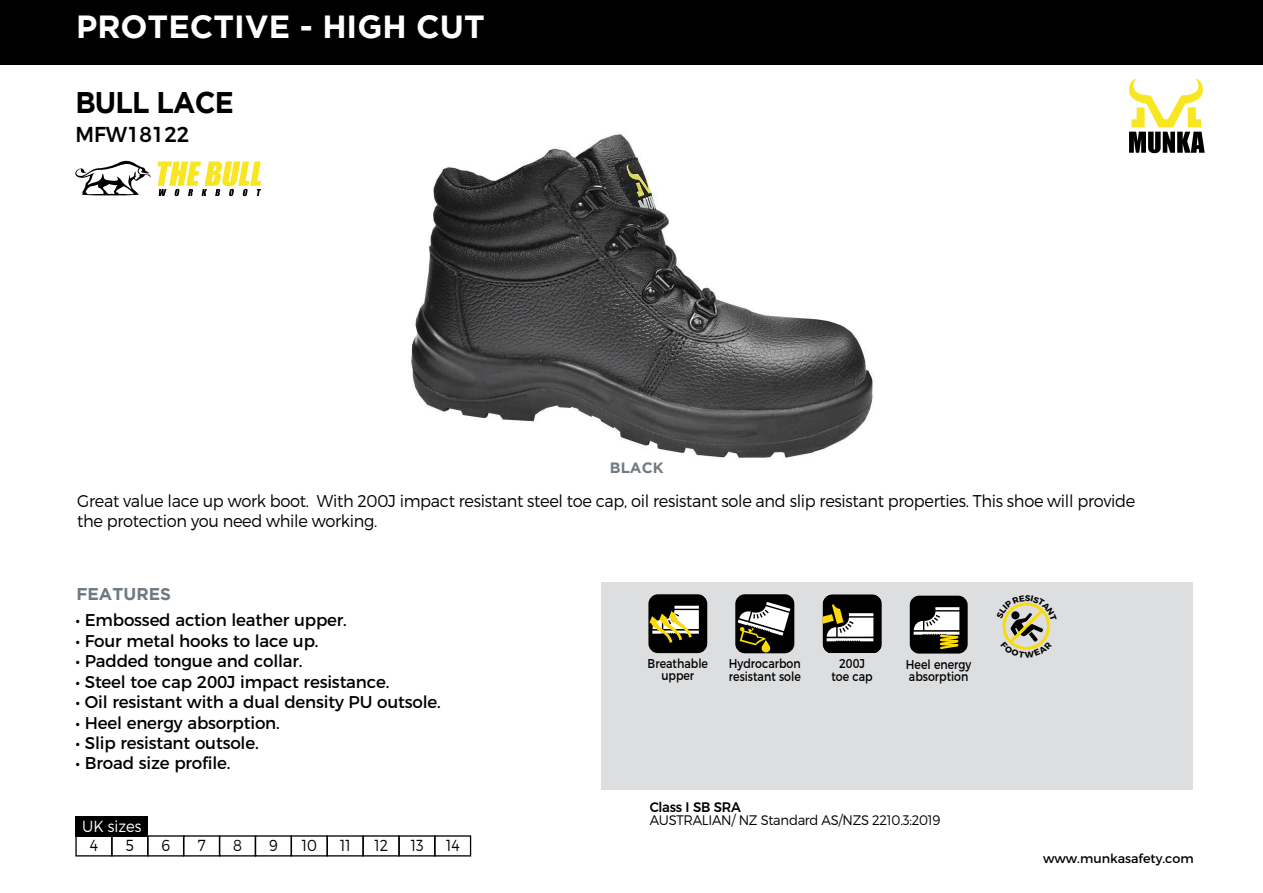
<style>
.page{position:relative;width:1263px;height:893px;background:#fff}
.page>*{position:absolute;margin:0;border:0;box-sizing:border-box;transform-origin:0 0}
.t1{font:700 31.95px "Gotham";color:#fff}
.t2{font:700 29.85px "Gotham";letter-spacing:-.03em;color:#000;scale:.95 1}
.t3{font:500 21.6px "Montserrat";color:#000;scale:.94 1}
.t4{font:17.1px "Montserrat";letter-spacing:-.01em;color:#000}
.t5{font:300 17.1px/20.4px "Montserrat";letter-spacing:-.02em;color:#000;scale:.95 1}
.t6{font:700 17.1px "Gotham";color:#707980}
.t7{font:300 15.9px "Montserrat";color:#000;scale:.9 1}
.t8{font:300 15.9px "Montserrat";color:#fff;scale:.92 1}
.t9{font:700 14.85px "Gotham";color:#717981}
.t10{font:300 13.8px "Montserrat";letter-spacing:-.02em;color:#000;scale:.95 1}
.t11{font:500 13.8px "Montserrat";letter-spacing:-.02em;color:#000;scale:.95 1}
.t12{font:12.75px/12.1px "Montserrat";color:#000;scale:.86 1}
.t13{font:12.75px "Montserrat";color:#000}
</style>
<div class="page">
<div style="left:0;top:0;width:1263px;height:65px;background:#000"></div>
<svg style="left:1129px;top:79px;width:76px;height:74px"></svg>
<img style="left:411px;top:134px;width:462px;height:324px">
<svg style="left:75px;top:160px;width:76px;height:36px"></svg>
<svg style="left:157px;top:161px;width:104px;height:35px"></svg>
<div style="left:601px;top:582px;width:591px;height:208px;background:#dddee0"></div>
<div style="left:735px;top:594px;width:59px;height:59px;background:#000;border-radius:10px"></div>
<svg style="left:738px;top:602px;width:52px;height:50px"></svg>
<svg style="left:823px;top:594px;width:58px;height:59px;background:#515044"></svg>
<div style="left:910px;top:596px;width:58px;height:58px;background:#000;border-radius:9px"></div>
<svg style="left:914px;top:607px;width:45px;height:42px"></svg>
<div style="left:75px;top:815px;width:73px;height:21px;background:#000"></div>
<div style="left:75px;top:835px;width:37px;height:21px;border:1px solid #000"></div>
<div style="left:111px;top:835px;width:37px;height:21px;border:1px solid #000"></div>
<div style="left:362px;top:835px;width:38px;height:21px;border:1px solid #000"></div>
<div style="left:398px;top:835px;width:37px;height:21px;border:1px solid #000"></div>
<div style="left:434px;top:835px;width:37px;height:21px;border:1px solid #000"></div>
<div style="left:648px;top:594px;width:59px;height:59px;background:#000;border-radius:10px"></div>
<svg style="left:649px;top:606px;width:50px;height:37px"></svg>
<svg style="left:1002px;top:602px;width:48px;height:48px"></svg>
<h1 class="t1" style="left:76px;top:8px;width:410px">PROTECTIVE - HIGH CUT</h1>
<h2 class="t2" style="left:75px;top:86px;width:168px">BULL LACE</h2>
<p class="t3" style="left:75px;top:117px;width:123px">MFW18122</p>
<p class="t9" style="left:610px;top:459px;width:55px">BLACK</p>
<p class="t5" style="left:77px;top:490px;width:1115px">Great value lace up work boot. With 200J impact resistant steel toe cap, oil resistant sole and slip resistant properties. This shoe will provide the protection you need while working.</p>
<p class="t6" style="left:76px;top:584px;width:96px">FEATURES</p>
<p class="t4" style="left:75px;top:606px;width:273px">• Embossed action leather upper.</p>
<p class="t4" style="left:75px;top:627px;width:245px">• Four metal hooks to lace up.</p>
<p class="t4" style="left:75px;top:647px;width:229px">• Padded tongue and collar.</p>
<p class="t4" style="left:75px;top:668px;width:315px">• Steel toe cap 200J impact resistance.</p>
<p class="t4" style="left:75px;top:688px;width:367px">• Oil resistant with a dual density PU outsole.</p>
<p class="t4" style="left:75px;top:709px;width:206px">• Heel energy absorption.</p>
<p class="t4" style="left:75px;top:729px;width:185px">• Slip resistant outsole.</p>
<p class="t4" style="left:75px;top:750px;width:157px">• Broad size profile.</p>
<p class="t8" style="left:82px;top:816px;width:66px">UK sizes</p>
<p class="t7" style="left:90px;top:836px;width:11px">4</p>
<p class="t7" style="left:126px;top:836px;width:11px">5</p>
<p class="t7" style="left:162px;top:836px;width:11px">6</p>
<p class="t7" style="left:198px;top:836px;width:10px">7</p>
<p class="t7" style="left:233px;top:836px;width:11px">8</p>
<p class="t7" style="left:269px;top:836px;width:11px">9</p>
<p class="t7" style="left:302px;top:836px;width:18px">10</p>
<p class="t7" style="left:340px;top:836px;width:13px">11</p>
<p class="t7" style="left:374px;top:836px;width:17px">12</p>
<p class="t7" style="left:411px;top:836px;width:16px">13</p>
<p class="t7" style="left:446px;top:836px;width:17px">14</p>
<p class="t12" style="left:648px;top:657px;width:72px;text-align:center">Breathable upper</p>
<p class="t12" style="left:729px;top:657px;width:85px">Hydrocarbon resistant sole</p>
<p class="t12" style="left:831px;top:657px;width:49px;text-align:center">200J toe cap</p>
<p class="t12" style="left:906px;top:657px;width:78px">Heel energy absorption</p>
<p class="t11" style="left:650px;top:796px;width:97px">Class I SB SRA</p>
<p class="t10" style="left:650px;top:812px;width:307px">AUSTRALIAN/ NZ Standard AS/NZS 2210.3:2019</p>
<p class="t13" style="left:1043px;top:848px;width:152px">www.munkasafety.com</p>
</div>
